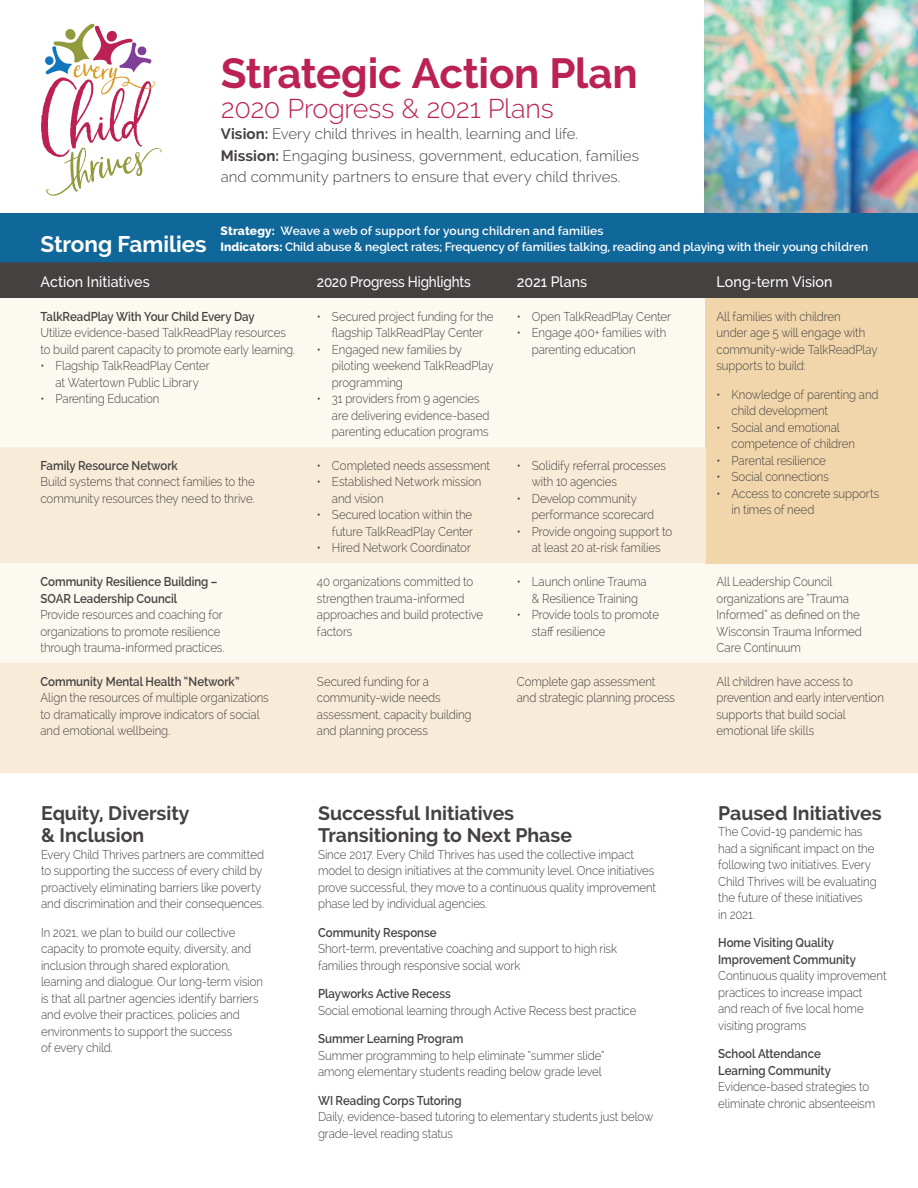
<style>
.page{position:relative;width:918px;height:1188px;background:#fff}
.page>*{position:absolute;margin:0;border:0;box-sizing:border-box;transform-origin:0 0}
.t1{font:700 42px "Raleway";letter-spacing:-.005em;color:#bc2154}
.t2{font:300 27px "Raleway";letter-spacing:-.01em;color:#bc2154}
.t3{font:700 22.5px "Raleway";letter-spacing:-.005em;color:#fff}
.t4{font:700 19.5px/22.5px "Raleway";letter-spacing:-.005em;color:#444141}
.t5{font:300 15px/21px "Raleway";color:#444141}
.t6{font:500 15px "Raleway";letter-spacing:-.005em;color:#fff;scale:.95 1}
.t7{font:500 15px "Raleway";letter-spacing:-.005em;color:#fff;scale:.9 1}
.p_small{font:300 12.75px/16.5px "Raleway";letter-spacing:-.005em;color:#444141;scale:.9 1}
.bullets_with_numbers{font:300 12.75px/16.5px "Raleway";letter-spacing:-.005em;color:#444141;scale:.9 1}
.t8{font:600 12px/16.5px "Raleway";color:#fff}
.s1{font-weight:700}
.s2{font-weight:800}
.s3{font-weight:600}
</style>
<div class="page">
<img style="left:704px;top:0;width:214px;height:213px">
<div style="left:0;top:213px;width:918px;height:49px;background:#10679a"></div>
<div style="left:0;top:262px;width:918px;height:36px;background:#444141"></div>
<div style="left:0;top:298px;width:706px;height:149px;background:#fcf9f1"></div>
<div style="left:706px;top:298px;width:212px;height:265px;background:#f1d6ab"></div>
<svg style="left:0;top:447px;width:918px;height:326px;fill:#f8ecd8"></svg>
<svg style="left:41px;top:24px;width:121px;height:172px"></svg>
<p class="t1" style="left:221px;top:49px;width:419px">Strategic Action Plan</p>
<p class="t2" style="left:221px;top:93px;width:334px">2020 Progress &amp; 2021 Plans</p>
<p class="t5" style="left:221px;top:123px;width:359px"><span class="s1">Vision:</span> Every child thrives in health, learning and life.</p>
<p class="t5" style="left:221px;top:146px;width:420px"><span class="s1">Mission:</span> Engaging business, government, education, families and community partners to ensure that every child thrives.</p>
<p class="t3" style="left:40px;top:231px;width:168px">Strong Families</p>
<p class="t8" style="left:221px;top:222px;width:649px"><span class="s2">Strategy:</span> Weave a web of support for young children and families<br><span class="s2">Indicators:</span> Child abuse &amp; neglect rates; Frequency of families talking, reading and playing with their young children</p>
<p class="t6" style="left:40px;top:273px;width:116px">Action Initiatives</p>
<p class="t7" style="left:317px;top:273px;width:172px">2020 Progress Highlights</p>
<p class="t6" style="left:517px;top:273px;width:76px">2021 Plans</p>
<p class="t6" style="left:717px;top:273px;width:124px">Long-term Vision</p>
<p class="bullets_with_numbers" style="left:40px;top:308px;width:285px"><span class="s3">TalkReadPlay With Your Child Every Day<br></span>Utilize evidence-based TalkReadPlay resources to build parent capacity to promote early learning.</p>
<p class="p_small" style="left:40px;top:358px;width:189px;text-align:center">• Flagship TalkReadPlay Center at Watertown Public Library</p>
<p class="p_small" style="left:40px;top:391px;width:134px">• Parenting Education</p>
<p class="p_small" style="left:317px;top:308px;width:198px;text-align:center">• Secured project funding for the flagship TalkReadPlay Center</p>
<p class="p_small" style="left:332px;top:341px;width:181px;text-indent:-15px">• Engaged new families by piloting weekend TalkReadPlay programming</p>
<p class="p_small" style="left:332px;top:391px;width:177px;text-indent:-15px">• 31 providers from 9 agencies are delivering evidence-based parenting education programs</p>
<p class="p_small" style="left:717px;top:308px;width:181px">All families with children<br>under age 5 will engage with community-wide TalkReadPlay supports to build:</p>
<p class="p_small" style="left:732px;top:386px;width:165px;text-indent:-15px">• Knowledge of parenting and child development</p>
<p class="p_small" style="left:732px;top:419px;width:139px;text-indent:-15px">• Social and emotional competence of children</p>
<p class="p_small" style="left:717px;top:452px;width:123px">• Parental resilience</p>
<p class="p_small" style="left:717px;top:469px;width:126px">• Social connections</p>
<p class="p_small" style="left:732px;top:485px;width:166px;text-indent:-15px">• Access to concrete supports in times of need</p>
<p class="p_small" style="left:517px;top:308px;width:173px">• Open TalkReadPlay Center</p>
<p class="p_small" style="left:532px;top:325px;width:151px;text-indent:-15px">• Engage 400+ families with parenting education</p>
<p class="p_small" style="left:532px;top:457px;width:151px;text-indent:-15px">• Solidify referral processes with 10 agencies</p>
<p class="p_small" style="left:532px;top:490px;width:137px;text-indent:-15px">• Develop community performance scorecard</p>
<p class="p_small" style="left:517px;top:523px;width:174px;text-align:center">• Provide ongoing support to at least 20 at-risk families</p>
<p class="bullets_with_numbers" style="left:40px;top:457px;width:240px"><span class="s3">Family Resource Network<br></span>Build systems that connect families to the community resources they need to thrive.</p>
<p class="p_small" style="left:317px;top:457px;width:194px">• Completed needs assessment</p>
<p class="p_small" style="left:332px;top:474px;width:168px;text-indent:-15px">• Established Network mission and vision</p>
<p class="p_small" style="left:317px;top:507px;width:175px;text-align:right">• Secured location within the future TalkReadPlay Center</p>
<p class="p_small" style="left:317px;top:540px;width:173px">• Hired Network Coordinator</p>
<p class="bullets_with_numbers" style="left:40px;top:573px;width:206px"><span class="s3">Community Resilience Building – SOAR Leadership Council<br></span>Provide resources and coaching for organizations to promote resilience through trauma-informed practices.</p>
<p class="p_small" style="left:317px;top:573px;width:186px">40 organizations committed to strengthen trauma-informed approaches and build protective factors</p>
<p class="p_small" style="left:517px;top:573px;width:146px;text-align:center">• Launch online Trauma &amp; Resilience Training</p>
<p class="p_small" style="left:532px;top:606px;width:143px;text-indent:-15px">• Provide tools to promote staff resilience</p>
<p class="p_small" style="left:717px;top:573px;width:163px">All Leadership Council organizations are “Trauma<br>Informed” as defined on the<br>Wisconsin Trauma Informed<br>Care Continuum</p>
<p class="bullets_with_numbers" style="left:40px;top:673px;width:255px"><span class="s3">Community Mental Health “Network” </span>Align the resources of multiple organizations to dramatically improve indicators of social and emotional wellbeing.</p>
<p class="p_small" style="left:317px;top:673px;width:173px">Secured funding for a community-wide needs assessment, capacity building and planning process</p>
<p class="p_small" style="left:517px;top:673px;width:177px">Complete gap assessment and strategic planning process</p>
<p class="p_small" style="left:717px;top:673px;width:187px">All children have access to prevention and early intervention supports that build social emotional life skills</p>
<p class="t4" style="left:41px;top:802px;width:150px">Equity, Diversity &amp; Inclusion</p>
<p class="p_small" style="left:41px;top:846px;width:250px">Every Child Thrives partners are committed to supporting the success of every child by proactively eliminating barriers like poverty and discrimination and their consequences.</p>
<p class="p_small" style="left:41px;top:924px;width:248px">In 2021, we plan to build our collective capacity to promote equity, diversity, and inclusion through shared exploration, learning and dialogue. Our long-term vision is that all partner agencies identify barriers and evolve their practices, policies and environments to support the success<br>of every child.</p>
<p class="t4" style="left:318px;top:802px;width:256px">Successful Initiatives<br>Transitioning to Next Phase</p>
<p class="p_small" style="left:318px;top:846px;width:377px">Since 2017. Every Child Thrives has used the collective impact model to design initiatives at the community level. Once initiatives prove successful, they move to a continuous quality improvement phase led by individual agencies.</p>
<p class="p_small" style="left:318px;top:924px;width:334px"><span class="s3">Community Response<br></span>Short-term, preventative coaching and support to high risk families through responsive social work</p>
<p class="p_small" style="left:318px;top:985px;width:355px"><span class="s3">Playworks Active Recess<br></span>Social emotional learning through Active Recess best practice</p>
<p class="p_small" style="left:318px;top:1030px;width:320px"><span class="s3">Summer Learning Program<br></span>Summer programming to help eliminate “summer slide” among elementary students reading below grade level</p>
<p class="p_small" style="left:318px;top:1092px;width:374px"><span class="s3">WI Reading Corps Tutoring<br></span>Daily, evidence-based tutoring to elementary students just below grade-level reading status</p>
<p class="t4" style="left:718px;top:802px;width:165px">Paused Initiatives</p>
<p class="p_small" style="left:718px;top:823px;width:178px">The Covid-19 pandemic has had a significant impact on the following two initiatives. Every<br>Child Thrives will be evaluating the future of these initiatives<br>in 2021.</p>
<p class="p_small" style="left:718px;top:934px;width:189px"><span class="s3">Home Visiting Quality<br>Improvement Community<br></span>Continuous quality improvement practices to increase impact<br>and reach of five local home visiting programs</p>
<p class="p_small" style="left:718px;top:1045px;width:176px"><span class="s3">School Attendance<br>Learning Community<br></span>Evidence-based strategies to eliminate chronic absenteeism</p>
</div>
